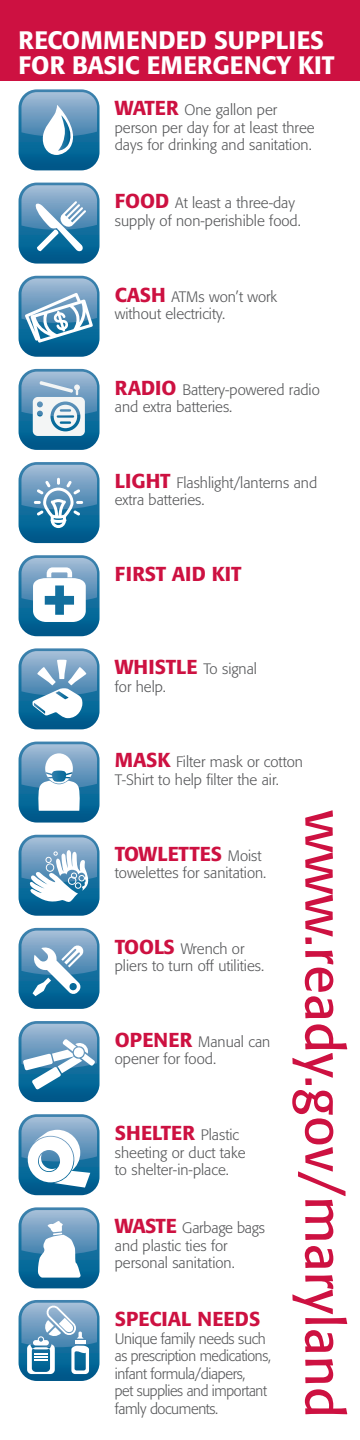
<style>
.page{position:relative;width:360px;height:1440px;background:#fff}
.page>*{position:absolute;margin:0;border:0;box-sizing:border-box;transform-origin:0 0}
.t1{font:52.5px "Formata";letter-spacing:.01em;color:#cd1141}
.t2{font:500 25px/25px "Formata";color:#fff}
.t3{font:500 20px "Formata";color:#cd1141}
.t4{font:300 15px/17.5px "Formata";color:#57585a}
.t5{font:300 15px/17.5px "Formata";letter-spacing:-.025em;color:#57585a}
.s1{font-weight:500;font-size:20px;color:#cd1141}
.s2{font-weight:300;font-size:15px;color:#57585a}
</style>
<div class="page">
<div style="left:0;top:0;width:360px;height:81px;background:#cd1141"></div>
<svg style="left:19px;top:89px;width:81px;height:81px"></svg>
<svg style="left:19px;top:183px;width:81px;height:81px"></svg>
<svg style="left:19px;top:276px;width:81px;height:81px"></svg>
<svg style="left:19px;top:369px;width:81px;height:81px"></svg>
<svg style="left:19px;top:462px;width:81px;height:81px"></svg>
<svg style="left:19px;top:555px;width:81px;height:81px"></svg>
<svg style="left:19px;top:648px;width:81px;height:81px"></svg>
<svg style="left:19px;top:742px;width:81px;height:81px"></svg>
<svg style="left:19px;top:835px;width:81px;height:81px"></svg>
<svg style="left:19px;top:928px;width:81px;height:81px"></svg>
<svg style="left:19px;top:1021px;width:81px;height:81px"></svg>
<svg style="left:19px;top:1114px;width:81px;height:81px"></svg>
<svg style="left:19px;top:1207px;width:81px;height:81px"></svg>
<svg style="left:19px;top:1300px;width:81px;height:81px"></svg>
<h2 class="t2" style="left:19px;top:28px;width:318px">RECOMMENDED SUPPLIES<br>FOR BASIC EMERGENCY KIT</h2>
<p class="t4" style="left:115px;top:101px;width:201px"><span class="s1">WATER</span> One gallon per person per day for at least three days for drinking and sanitation.</p>
<p class="t4" style="left:115px;top:195px;width:188px"><span class="s1">FOOD</span> At least a three-day supply of non-perishible food.</p>
<p class="t4" style="left:115px;top:288px;width:164px"><span class="s1">CASH</span> ATMs won’t work without electricity.</p>
<p class="t4" style="left:115px;top:381px;width:207px"><span class="s1">RADIO</span> Battery-powered radio and extra batteries.</p>
<p class="t4" style="left:115px;top:474px;width:204px"><span class="s1">LIGHT</span> Flashlight/lanterns and extra batteries.</p>
<h3 class="t3" style="left:115px;top:562px;width:128px">FIRST AID KIT</h3>
<p class="t4" style="left:115px;top:660px;width:144px"><span class="s1">WHISTLE</span> To signal for help.</p>
<p class="t4" style="left:115px;top:754px;width:190px"><span class="s1">MASK</span> Filter mask or cotton<br>T-Shirt to help filter the air.</p>
<h3 class="t3" style="left:115px;top:841px;width:148px">TOWLETTES <span class="s2">Moist</span></h3>
<p class="t4" style="left:115px;top:864px;width:153px">towelettes for sanitation.</p>
<p class="t4" style="left:115px;top:940px;width:151px"><span class="s1">TOOLS</span> Wrench or pliers to turn off utilities.</p>
<p class="t4" style="left:115px;top:1033px;width:157px"><span class="s1">OPENER</span> Manual can opener for food.</p>
<h3 class="t3" style="left:115px;top:1121px;width:126px">SHELTER <span class="s2">Plastic</span></h3>
<p class="t4" style="left:115px;top:1144px;width:132px">sheeting or duct take to shelter-in-place.</p>
<p class="t4" style="left:115px;top:1219px;width:152px"><span class="s1">WASTE</span> Garbage bags and plastic ties for personal sanitation.</p>
<h3 class="t3" style="left:115px;top:1307px;width:147px">SPECIAL NEEDS</h3>
<p class="t5" style="left:115px;top:1330px;width:158px">Unique family needs such as prescription medications, infant formula/diapers,<br>pet supplies and important famly documents.</p>
<h1 class="t1" style="left:356px;top:811px;width:609px;rotate:90deg">www.ready.gov/maryland</h1>
</div>
